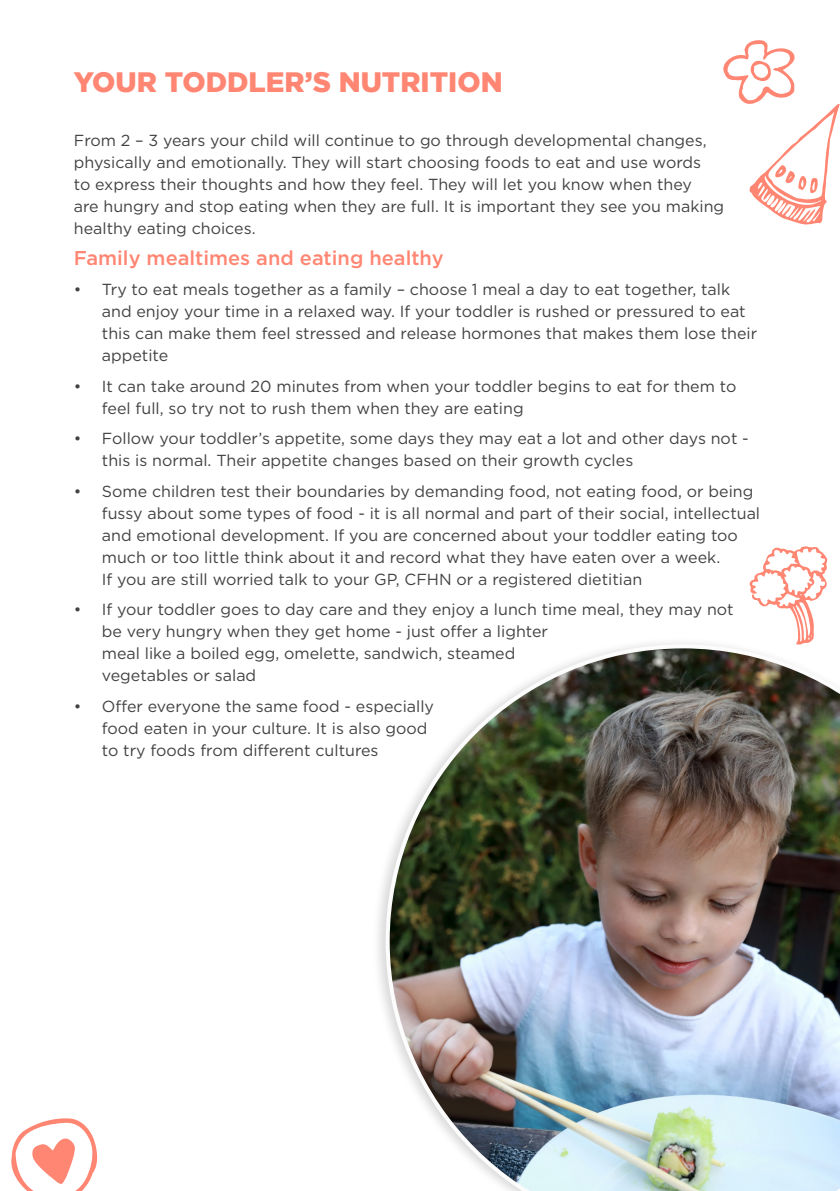
<style>
.page{position:relative;width:840px;height:1191px;background:#fff}
.page>*{position:absolute;margin:0;border:0;box-sizing:border-box;transform-origin:0 0}
.t1{font:900 28px "Gotham HTF";color:#ff8672}
.t2{font:500 20px "Gotham";color:#ff8672}
.t3{font:16px/22px "Gotham";color:#424242}
</style>
<div class="page">
<img style="left:385px;top:644px;width:454px;height:547px">
<svg style="left:11px;top:1118px;width:87px;height:73px"></svg>
<svg style="left:723px;top:40px;width:116px;height:185px"></svg>
<svg style="left:748px;top:546px;width:79px;height:99px"></svg>
<h1 class="t1" style="left:74px;top:65px;width:430px">YOUR TODDLER’S NUTRITION</h1>
<p class="t3" style="left:74px;top:129px;width:651px">From 2 – 3 years your child will continue to go through developmental changes, physically and emotionally. They will start choosing foods to eat and use words<br>to express their thoughts and how they feel. They will let you know when they<br>are hungry and stop eating when they are full. It is important they see you making healthy eating choices.</p>
<p class="t2" style="left:74px;top:245px;width:371px">Family mealtimes and eating healthy</p>
<p class="t3" style="left:102px;top:278px;width:656px;text-indent:-28px">• Try to eat meals together as a family – choose 1 meal a day to eat together, talk and enjoy your time in a relaxed way. If your toddler is rushed or pressured to eat this can make them feel stressed and release hormones that makes them lose their appetite</p>
<p class="t3" style="left:102px;top:375px;width:635px;text-indent:-28px">• It can take around 20 minutes from when your toddler begins to eat for them to feel full, so try not to rush them when they are eating</p>
<p class="t3" style="left:102px;top:427px;width:648px;text-indent:-28px">• Follow your toddler’s appetite, some days they may eat a lot and other days not - this is normal. Their appetite changes based on their growth cycles</p>
<p class="t3" style="left:102px;top:480px;width:659px;text-indent:-28px">• Some children test their boundaries by demanding food, not eating food, or being fussy about some types of food - it is all normal and part of their social, intellectual and emotional development. If you are concerned about your toddler eating too much or too little think about it and record what they have eaten over a week.<br>If you are still worried talk to your GP, CFHN or a registered dietitian</p>
<p class="t3" style="left:102px;top:598px;width:633px;text-indent:-28px">• If your toddler goes to day care and they enjoy a lunch time meal, they may not be very hungry when they get home - just offer a lighter<br>meal like a boiled egg, omelette, sandwich, steamed<br>vegetables or salad</p>
<p class="t3" style="left:102px;top:695px;width:333px;text-indent:-28px">• Offer everyone the same food - especially food eaten in your culture. It is also good to try foods from different cultures</p>
</div>
